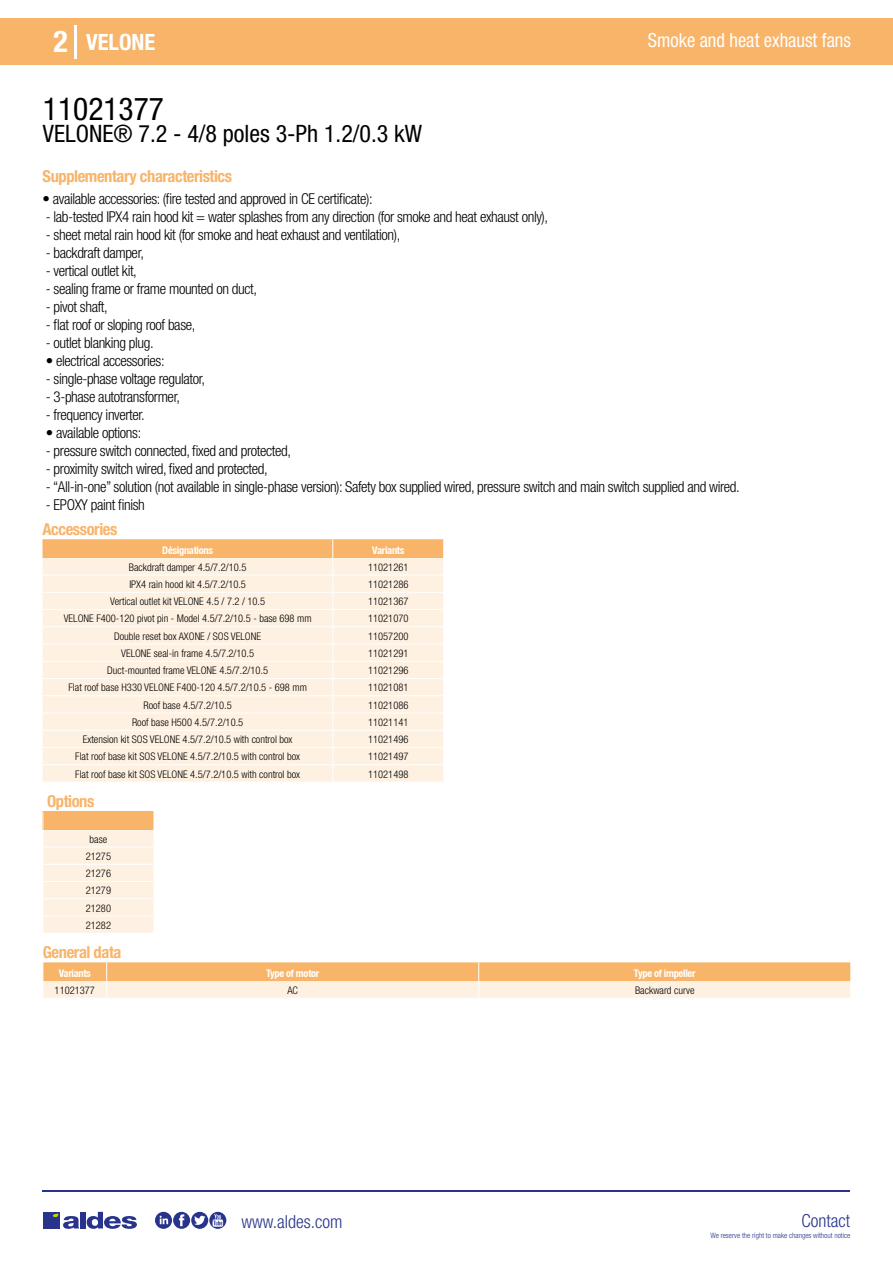
<style>
.page{position:relative;width:893px;height:1263px;background:#fff}
.page>*{position:absolute;margin:0;border:0;box-sizing:border-box;transform-origin:0 0}
.t1{font:condensed 31.5px "Helvetica Neue LT Std";color:#000}
.t2{font:700 condensed 30px "Helvetica Neue LT Std";color:#fff}
.t3{font:condensed 24px "Helvetica Neue LT Std";color:#000}
.t4{font:700 condensed 22.5px "Helvetica Neue LT Std";color:#fff}
.t5{font:condensed 19.5px "Helvetica Neue LT Std";color:#fff;scale:.95 1}
.t6{font:300 condensed 18px "Helvetica Neue";color:#28348b}
.t7{font:700 condensed 16.5px "Helvetica Neue LT Std";letter-spacing:-.025em;color:#f8b469}
.t8{font:300 condensed 15px "Helvetica Neue LT Std";letter-spacing:-.025em;color:#000}
.t9{font:300 condensed 10.5px/17.2px "Helvetica Neue";color:#000;text-align:center}
.t10{font:700 condensed 10.5px "Helvetica Neue";letter-spacing:-.03em;color:#fff}
.t11{font:300 condensed 7.5px "Helvetica Neue";color:#28348b}
</style>
<div class="page">
<div style="left:0;top:18px;width:893px;height:46px;background:#f8b469"></div>
<hr style="left:74px;top:25px;width:2px;height:33px;background:#fff">
<hr style="left:43px;top:1190px;width:807px;height:1px;background:#28348b">
<svg style="left:155px;top:1212px;width:71px;height:17px"></svg>
<div style="left:43px;top:1212px;width:17px;height:16px;background:#28348b"></div>
<div style="left:80px;top:1212px;width:6px;height:16px;background:#28348b"></div>
<svg style="left:87px;top:1212px;width:50px;height:17px"></svg>
<svg style="left:53px;top:1213px;width:26px;height:16px"></svg>
<svg style="left:43px;top:539px;width:401px;height:243px;background:#fdedda"></svg>
<svg style="left:43px;top:811px;width:111px;height:122px;background:#fde8d0"></svg>
<svg style="left:43px;top:962px;width:808px;height:36px;background:#fad1a4"></svg>
<h2 class="t2" style="left:54px;top:24px;width:16px">2</h2>
<h3 class="t4" style="left:86px;top:28px;width:71px">VELONE</h3>
<h3 class="t5" style="left:648px;top:29px;width:215px">Smoke and heat exhaust fans</h3>
<h1 class="t1" style="left:43px;top:91px;width:122px">11021377</h1>
<h3 class="t3" style="left:43px;top:120px;width:381px">VELONE® 7.2 - 4/8 poles 3-Ph 1.2/0.3 kW</h3>
<p class="t7" style="left:43px;top:166px;width:191px">Supplementary characteristics</p>
<p class="t8" style="left:43px;top:190px;width:332px">• available accessories: (fire tested and approved in CE certificate):</p>
<p class="t8" style="left:46px;top:208px;width:504px">- lab-tested IPX4 rain hood kit = water splashes from any direction (for smoke and heat exhaust only),</p>
<p class="t8" style="left:46px;top:226px;width:356px">- sheet metal rain hood kit (for smoke and heat exhaust and ventilation),</p>
<p class="t8" style="left:46px;top:244px;width:100px">- backdraft damper,</p>
<p class="t8" style="left:46px;top:262px;width:93px">- vertical outlet kit,</p>
<p class="t8" style="left:46px;top:280px;width:213px">- sealing frame or frame mounted on duct,</p>
<p class="t8" style="left:46px;top:298px;width:64px">- pivot shaft,</p>
<p class="t8" style="left:46px;top:316px;width:151px">- flat roof or sloping roof base,</p>
<p class="t8" style="left:46px;top:334px;width:109px">- outlet blanking plug.</p>
<p class="t8" style="left:46px;top:352px;width:120px">• electrical accessories:</p>
<p class="t8" style="left:46px;top:370px;width:161px">- single-phase voltage regulator,</p>
<p class="t8" style="left:46px;top:388px;width:136px">- 3-phase autotransformer,</p>
<p class="t8" style="left:46px;top:406px;width:101px">- frequency inverter.</p>
<p class="t8" style="left:46px;top:424px;width:97px">• available options:</p>
<p class="t8" style="left:46px;top:442px;width:247px">- pressure switch connected, fixed and protected,</p>
<p class="t8" style="left:46px;top:460px;width:223px">- proximity switch wired, fixed and protected,</p>
<p class="t8" style="left:46px;top:478px;width:695px">- “All-in-one” solution (not available in single-phase version): Safety box supplied wired, pressure switch and main switch supplied and wired.</p>
<p class="t8" style="left:46px;top:496px;width:101px">- EPOXY paint finish</p>
<p class="t7" style="left:43px;top:519px;width:76px">Accessories</p>
<p class="t10" style="left:162px;top:544px;width:52px">Désignations</p>
<p class="t10" style="left:372px;top:544px;width:34px">Variants</p>
<p class="t9" style="left:129px;top:558px;width:119px">Backdraft damper 4.5/7.2/10.5</p>
<p class="t9" style="left:368px;top:558px;width:42px">11021261</p>
<p class="t9" style="left:129px;top:575px;width:118px">IPX4 rain hood kit 4.5/7.2/10.5</p>
<p class="t9" style="left:368px;top:575px;width:42px">11021286</p>
<p class="t9" style="left:110px;top:593px;width:157px">Vertical outlet kit VELONE 4.5 / 7.2 / 10.5</p>
<p class="t9" style="left:368px;top:593px;width:42px">11021367</p>
<p class="t9" style="left:64px;top:610px;width:249px">VELONE F400-120 pivot pin - Model 4.5/7.2/10.5 - base 698 mm</p>
<p class="t9" style="left:368px;top:610px;width:42px">11021070</p>
<p class="t9" style="left:114px;top:627px;width:148px">Double reset box AXONE / SOS VELONE</p>
<p class="t9" style="left:368px;top:627px;width:42px">11057200</p>
<p class="t9" style="left:121px;top:644px;width:135px">VELONE seal-in frame 4.5/7.2/10.5</p>
<p class="t9" style="left:368px;top:644px;width:42px">11021291</p>
<p class="t9" style="left:107px;top:662px;width:162px">Duct-mounted frame VELONE 4.5/7.2/10.5</p>
<p class="t9" style="left:368px;top:662px;width:42px">11021296</p>
<p class="t9" style="left:68px;top:679px;width:240px">Flat roof base H330 VELONE F400-120 4.5/7.2/10.5 - 698 mm</p>
<p class="t9" style="left:368px;top:679px;width:42px">11021081</p>
<p class="t9" style="left:144px;top:696px;width:90px">Roof base 4.5/7.2/10.5</p>
<p class="t9" style="left:368px;top:696px;width:42px">11021086</p>
<p class="t9" style="left:132px;top:713px;width:113px">Roof base H500 4.5/7.2/10.5</p>
<p class="t9" style="left:368px;top:713px;width:42px">11021141</p>
<p class="t9" style="left:83px;top:731px;width:211px">Extension kit SOS VELONE 4.5/7.2/10.5 with control box</p>
<p class="t9" style="left:368px;top:731px;width:42px">11021496</p>
<p class="t9" style="left:75px;top:748px;width:226px">Flat roof base kit SOS VELONE 4.5/7.2/10.5 with control box</p>
<p class="t9" style="left:368px;top:748px;width:42px">11021497</p>
<p class="t9" style="left:75px;top:765px;width:226px">Flat roof base kit SOS VELONE 4.5/7.2/10.5 with control box</p>
<p class="t9" style="left:368px;top:765px;width:42px">11021498</p>
<p class="t7" style="left:47px;top:791px;width:49px">Options</p>
<p class="t9" style="left:86px;top:830px;width:27px">base<br>21275<br>21276<br>21279<br>21280<br>21282</p>
<p class="t7" style="left:43px;top:942px;width:80px">General data</p>
<p class="t10" style="left:59px;top:967px;width:34px">Variants</p>
<p class="t10" style="left:266px;top:967px;width:55px">Type of motor</p>
<p class="t10" style="left:634px;top:967px;width:63px">Type of impeller</p>
<p class="t9" style="left:55px;top:981px;width:42px">11021377</p>
<p class="t9" style="left:287px;top:981px;width:12px">AC</p>
<p class="t9" style="left:635px;top:981px;width:61px">Backward curve</p>
<p class="t6" style="left:241px;top:1211px;width:102px">www.aldes.com</p>
<p class="t6" style="left:801px;top:1211px;width:50px">Contact</p>
<p class="t11" style="left:710px;top:1230px;width:141px">We reserve the right to make changes without notice</p>
</div>
